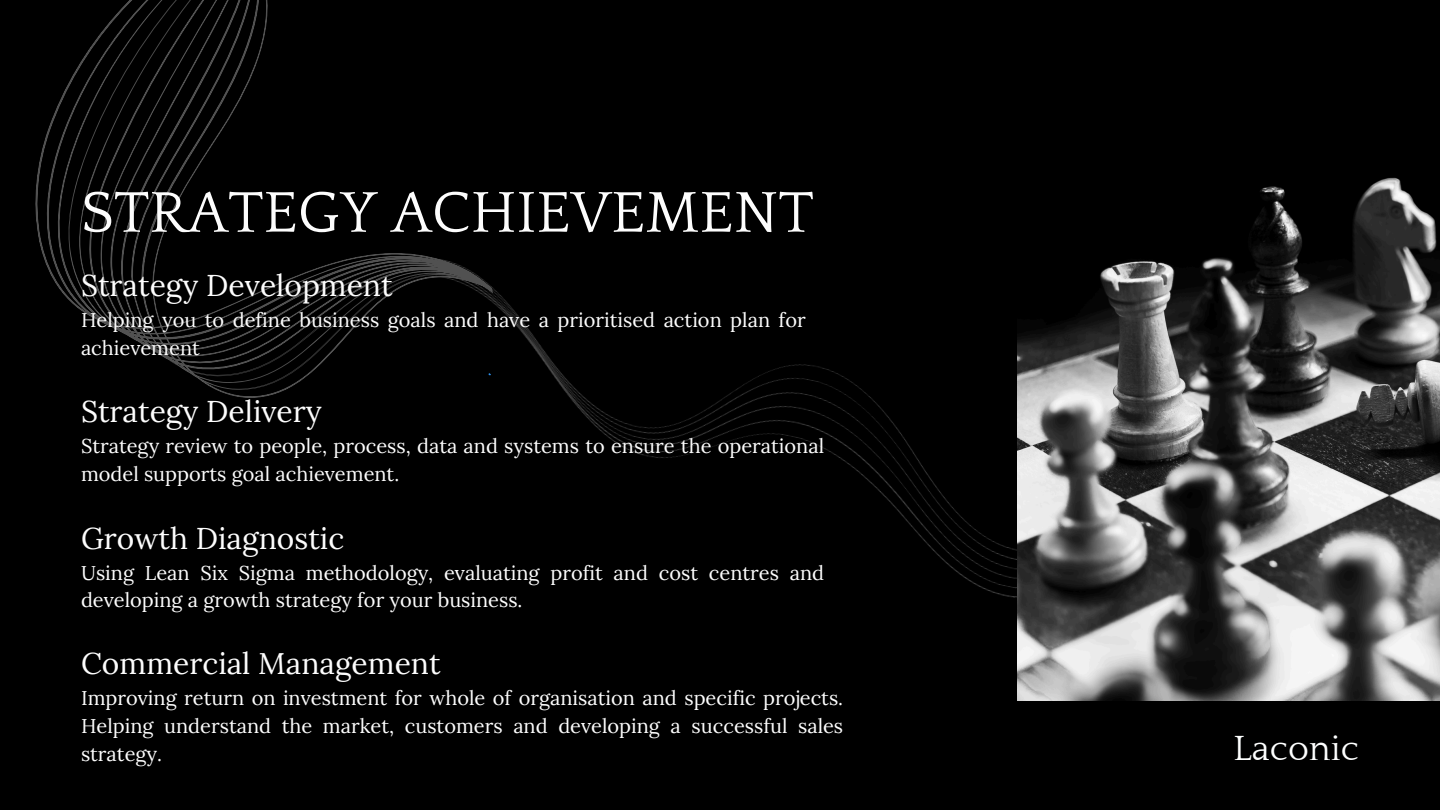
<style>
.page{position:relative;width:1440px;height:810px;background:#000}
.page>*{position:absolute;margin:0;border:0;box-sizing:border-box;transform-origin:0 0}
.t1{font:60px "Quattrocento";color:#fdfdfd}
.t2{font:35.9px "Quattrocento";color:#feffff}
.t3{font:30px "Lora";color:#fdfdfd}
.t4{font:20px/27.8px "Lora";color:#fdfdfd}
</style>
<div class="page">
<img style="left:508px;top:303px;width:509px;height:295px">
<svg style="left:35px;top:0;width:473px;height:398px"></svg>
<img style="left:508px;top:465px;width:23px;height:40px">
<img style="left:1017px;top:177px;width:423px;height:524px">
<p class="t1" style="left:81px;top:181px;width:734px">STRATEGY ACHIEVEMENT</p>
<p class="t3" style="left:81px;top:266px;width:313px">Strategy Development</p>
<p class="t4" style="left:81px;top:306px;width:726px">Helping you to define business goals and have a prioritised action plan for achievement</p>
<p class="t3" style="left:81px;top:392px;width:242px">Strategy Delivery</p>
<p class="t4" style="left:81px;top:432px;width:745px">Strategy review to people, process, data and systems to ensure the operational model supports goal achievement.</p>
<p class="t3" style="left:81px;top:519px;width:265px">Growth Diagnostic</p>
<p class="t4" style="left:81px;top:558px;width:745px">Using Lean Six Sigma methodology, evaluating profit and cost centres and developing a growth strategy for your business.</p>
<p class="t3" style="left:81px;top:644px;width:361px">Commercial Management</p>
<p class="t4" style="left:81px;top:684px;width:764px;text-align:justify">Improving return on investment for whole of organisation and specific projects.<br>Helping understand the market, customers and developing a successful sales strategy.</p>
<h1 class="t2" style="left:1233px;top:729px;width:127px">Laconic</h1>
</div>
